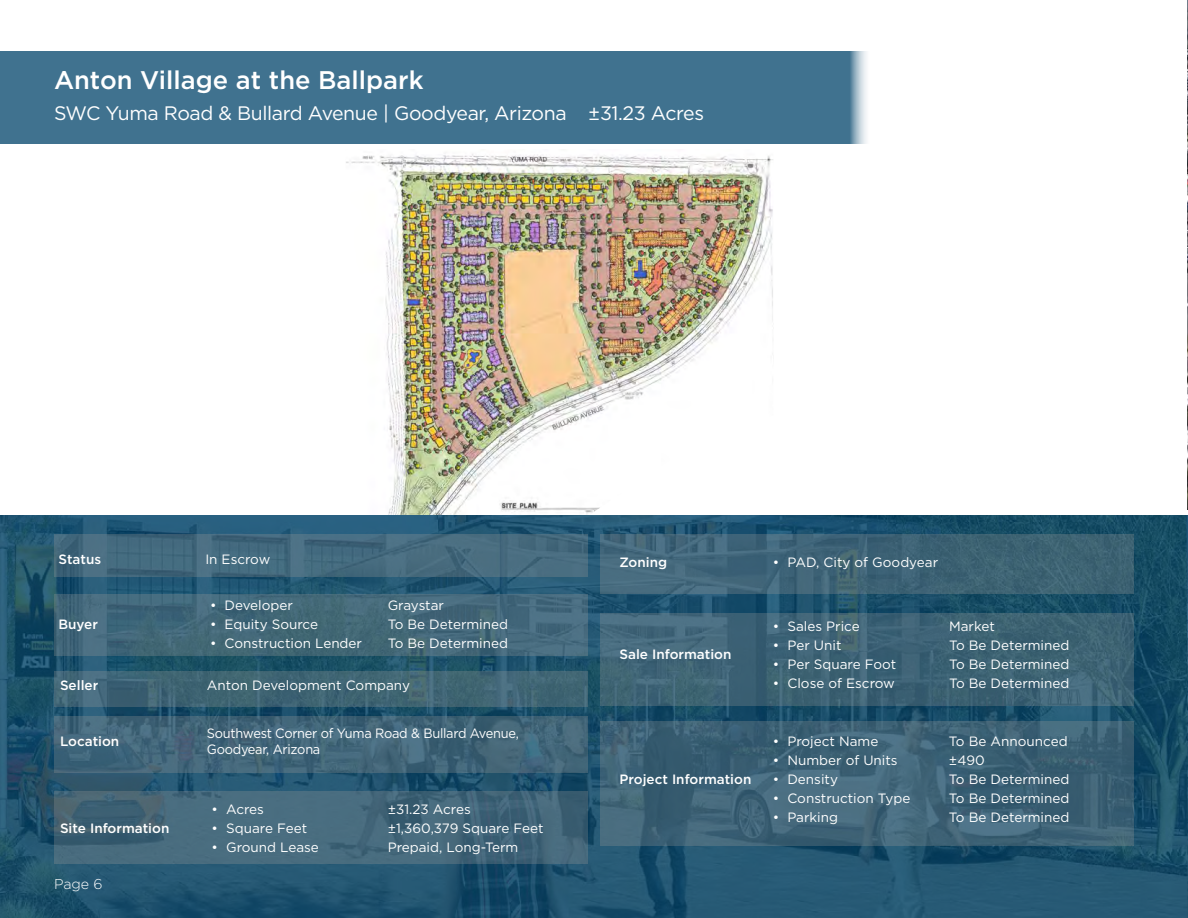
<style>
.page{position:relative;width:1188px;height:918px;background:#fff}
.page>*{position:absolute;margin:0;border:0;box-sizing:border-box;transform-origin:0 0}
.body_copy{font:500 25.5px "Gotham";color:#fff}
.body_copy-2{font:19.5px "Gotham";letter-spacing:-.02em;color:#fff}
.t1{font:300 14.25px "Gotham";color:#fff}
.body_copy-3{font:13.5px "Gotham";color:#fff}
.body_copy-4{font:500 13.5px "Gotham";color:#fff}
.body_copy-5{font:13.5px/15.6px "Gotham";letter-spacing:-.02em;color:#fff;scale:.95 1}
</style>
<div class="page">
<img style="left:346px;top:154px;width:427px;height:361px">
<img style="left:0;top:515px;width:1186px;height:403px">
<div style="left:601px;top:535px;width:533px;height:59px;background:linear-gradient(to right,#44697e,#3a6070)"></div>
<svg style="left:601px;top:614px;width:533px;height:92px;fill:#3e6374"></svg>
<svg style="left:601px;top:721px;width:533px;height:125px;fill:#3c6175"></svg>
<svg style="left:54px;top:535px;width:533px;height:42px;fill:#456c7f"></svg>
<div style="left:54px;top:594px;width:533px;height:61px;background:linear-gradient(to right,#416778,#466a7b)"></div>
<svg style="left:54px;top:671px;width:533px;height:35px;fill:#406573"></svg>
<svg style="left:54px;top:716px;width:533px;height:56px;fill:#426578"></svg>
<svg style="left:54px;top:792px;width:533px;height:72px;fill:#496c7e"></svg>
<div style="left:0;top:51px;width:871px;height:93px;background:#40728f"></div>
<img style="left:1187px;top:0;width:1px;height:509px">
<img style="left:1186px;top:515px;width:2px;height:403px">
<p class="body_copy" style="left:54px;top:63px;width:371px">Anton Village at the Ballpark</p>
<p class="body_copy-2" style="left:54px;top:101px;width:652px">SWC Yuma Road &amp; Bullard Avenue | Goodyear, Arizona ±31.23 Acres</p>
<p class="body_copy-4" style="left:58px;top:550px;width:44px">Status</p>
<p class="body_copy-3" style="left:205px;top:550px;width:66px">In Escrow</p>
<p class="body_copy-4" style="left:58px;top:616px;width:41px">Buyer</p>
<p class="body_copy-3" style="left:210px;top:597px;width:84px">• Developer</p>
<p class="body_copy-3" style="left:388px;top:597px;width:58px">Graystar</p>
<p class="body_copy-3" style="left:210px;top:616px;width:110px">• Equity Source</p>
<p class="body_copy-3" style="left:388px;top:616px;width:122px">To Be Determined</p>
<p class="body_copy-3" style="left:210px;top:635px;width:154px">• Construction Lender</p>
<p class="body_copy-3" style="left:388px;top:635px;width:122px">To Be Determined</p>
<p class="body_copy-4" style="left:60px;top:676px;width:40px">Seller</p>
<p class="body_copy-3" style="left:207px;top:676px;width:205px">Anton Development Company</p>
<p class="body_copy-4" style="left:60px;top:732px;width:61px">Location</p>
<p class="body_copy-5" style="left:207px;top:725px;width:330px">Southwest Corner of Yuma Road &amp; Bullard Avenue,<br>Goodyear, Arizona</p>
<p class="body_copy-4" style="left:60px;top:819px;width:111px">Site Information</p>
<p class="t1" style="left:54px;top:875px;width:50px">Page 6</p>
<p class="body_copy-3" style="left:212px;top:800px;width:54px">• Acres</p>
<p class="body_copy-3" style="left:388px;top:800px;width:85px">±31.23 Acres</p>
<p class="body_copy-3" style="left:212px;top:820px;width:97px">• Square Feet</p>
<p class="body_copy-3" style="left:388px;top:820px;width:157px">±1,360,379 Square Feet</p>
<p class="body_copy-3" style="left:212px;top:839px;width:109px">• Ground Lease</p>
<p class="body_copy-3" style="left:388px;top:839px;width:132px">Prepaid, Long-Term</p>
<p class="body_copy-4" style="left:620px;top:554px;width:49px">Zoning</p>
<p class="body_copy-3" style="left:773px;top:554px;width:167px">• PAD, City of Goodyear</p>
<p class="body_copy-4" style="left:620px;top:646px;width:113px">Sale Information</p>
<p class="body_copy-4" style="left:620px;top:771px;width:133px">Project Information</p>
<p class="body_copy-3" style="left:773px;top:617px;width:88px">• Sales Price</p>
<p class="body_copy-3" style="left:949px;top:617px;width:47px">Market</p>
<p class="body_copy-3" style="left:773px;top:636px;width:70px">• Per Unit</p>
<p class="body_copy-3" style="left:949px;top:636px;width:122px">To Be Determined</p>
<p class="body_copy-3" style="left:773px;top:655px;width:125px">• Per Square Foot</p>
<p class="body_copy-3" style="left:949px;top:655px;width:122px">To Be Determined</p>
<p class="body_copy-3" style="left:773px;top:675px;width:123px">• Close of Escrow</p>
<p class="body_copy-3" style="left:949px;top:675px;width:122px">To Be Determined</p>
<p class="body_copy-3" style="left:773px;top:733px;width:107px">• Project Name</p>
<p class="body_copy-3" style="left:949px;top:733px;width:120px">To Be Announced</p>
<p class="body_copy-3" style="left:773px;top:752px;width:126px">• Number of Units</p>
<p class="body_copy-3" style="left:949px;top:752px;width:37px">±490</p>
<p class="body_copy-3" style="left:773px;top:771px;width:67px">• Density</p>
<p class="body_copy-3" style="left:949px;top:771px;width:122px">To Be Determined</p>
<p class="body_copy-3" style="left:773px;top:790px;width:139px">• Construction Type</p>
<p class="body_copy-3" style="left:949px;top:790px;width:122px">To Be Determined</p>
<p class="body_copy-3" style="left:773px;top:809px;width:67px">• Parking</p>
<p class="body_copy-3" style="left:949px;top:809px;width:122px">To Be Determined</p>
</div>
